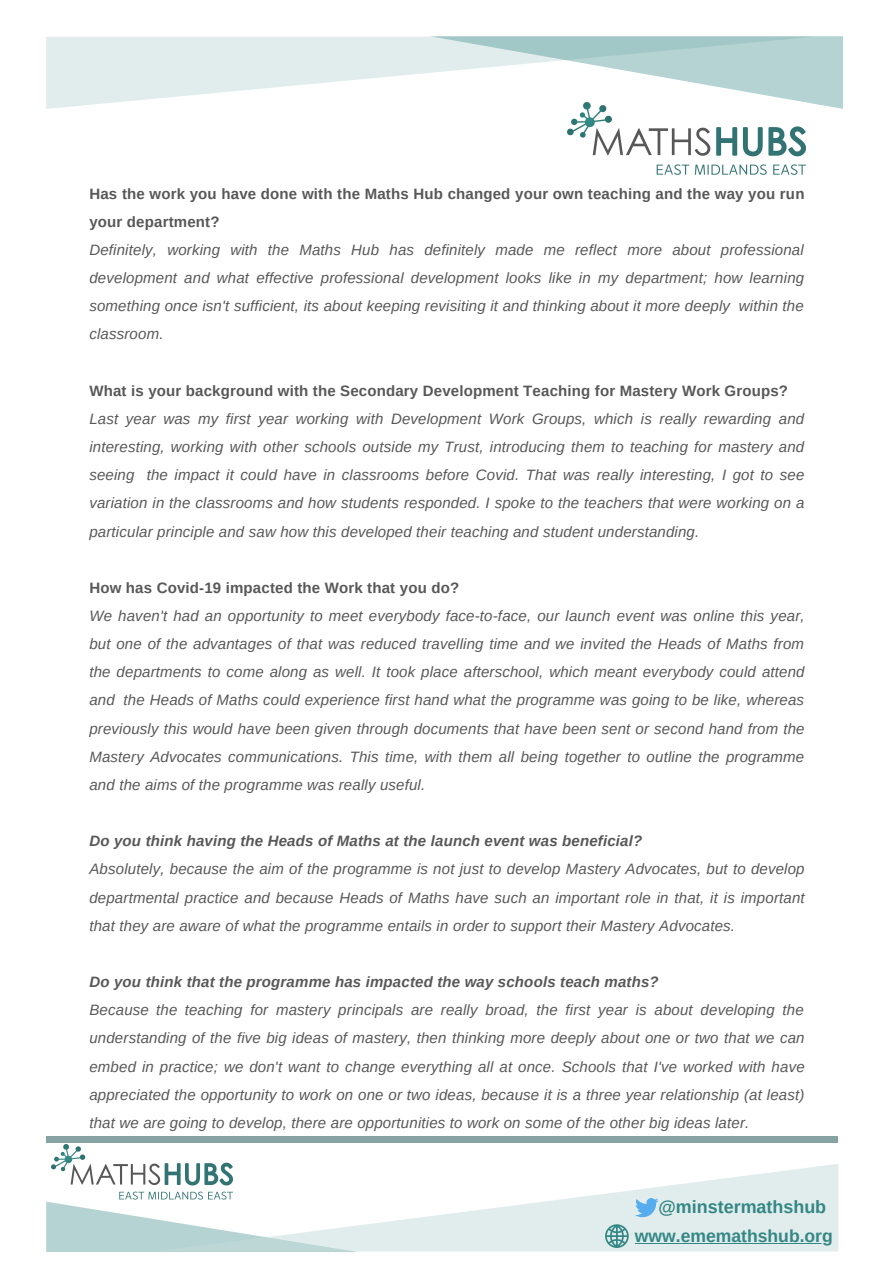
<style>
.page{position:relative;width:894px;height:1264px;background:#fff}
.page>*{position:absolute;margin:0;border:0;box-sizing:border-box;transform-origin:0 0}
.t1{font:700 17.85px "Arimo";color:#338784}
.t2{font:700 17.55px "Arimo";color:#338784}
.t3{font:italic 15px/28.2px "Arimo";letter-spacing:.01em;color:#585858;text-align:justify}
.t4{font:700 15px/28.2px "Arimo";letter-spacing:.01em;color:#585858}
.t5{font:italic 700 15px "Arimo";letter-spacing:.01em;color:#585858}
</style>
<div class="page">
<svg style="left:46px;top:37px;width:383px;height:72px;fill:#e1ecec"></svg>
<svg style="left:429px;top:36px;width:413px;height:73px"></svg>
<svg style="left:46px;top:1201px;width:109px;height:50px"></svg>
<svg style="left:155px;top:1164px;width:683px;height:87px;fill:#e1ecec"></svg>
<img style="left:52px;top:1144px;width:180px;height:57px">
<div style="left:46px;top:1136px;width:791px;height:6px;background:#87a3a1"></div>
<svg style="left:605px;top:1224px;width:23px;height:23px"></svg>
<svg style="left:634px;top:1197px;width:24px;height:20px"></svg>
<hr style="left:634px;top:1242px;width:198px;height:1px;background:#338784">
<img style="left:567px;top:102px;width:237px;height:73px">
<p class="t4" style="left:89px;top:179px;width:716px">Has the work you have done with the Maths Hub changed your own teaching and the way you run your department?</p>
<p class="t3" style="left:89px;top:235px;width:716px">Definitely, working with the Maths Hub has definitely made me reflect more about professional development and what effective professional development looks like in my department; how learning something once isn't sufficient, its about keeping revisiting it and thinking about it more deeply within the classroom.</p>
<p class="t4" style="left:89px;top:376px;width:700px">What is your background with the Secondary Development Teaching for Mastery Work Groups?</p>
<p class="t3" style="left:89px;top:404px;width:716px">Last year was my first year working with Development Work Groups, which is really rewarding and interesting, working with other schools outside my Trust, introducing them to teaching for mastery and seeing the impact it could have in classrooms before Covid. That was really interesting, I got to see variation in the classrooms and how students responded. I spoke to the teachers that were working on a particular principle and saw how this developed their teaching and student understanding.</p>
<p class="t4" style="left:89px;top:573px;width:371px">How has Covid-19 impacted the Work that you do?</p>
<p class="t3" style="left:89px;top:601px;width:716px">We haven't had an opportunity to meet everybody face-to-face, our launch event was online this year, but one of the advantages of that was reduced travelling time and we invited the Heads of Maths from the departments to come along as well. It took place afterschool, which meant everybody could attend and the Heads of Maths could experience first hand what the programme was going to be like, whereas previously this would have been given through documents that have been sent or second hand from the Mastery Advocates communications. This time, with them all being together to outline the programme and the aims of the programme was really useful.</p>
<p class="t5" style="left:89px;top:832px;width:554px">Do you think having the Heads of Maths at the launch event was beneficial?</p>
<p class="t3" style="left:89px;top:855px;width:716px">Absolutely, because the aim of the programme is not just to develop Mastery Advocates, but to develop departmental practice and because Heads of Maths have such an important role in that, it is important that they are aware of what the programme entails in order to support their Mastery Advocates.</p>
<p class="t5" style="left:89px;top:973px;width:570px">Do you think that the programme has impacted the way schools teach maths?</p>
<p class="t3" style="left:89px;top:995px;width:716px">Because the teaching for mastery principals are really broad, the first year is about developing the understanding of the five big ideas of mastery, then thinking more deeply about one or two that we can embed in practice; we don't want to change everything all at once. Schools that I've worked with have appreciated the opportunity to work on one or two ideas, because it is a three year relationship (at least) that we are going to develop, there are opportunities to work on some of the other big ideas later.</p>
<p class="t1" style="left:658px;top:1196px;width:169px">@minstermathshub</p>
<p class="t2" style="left:634px;top:1226px;width:199px">www.ememathshub.org</p>
</div>
